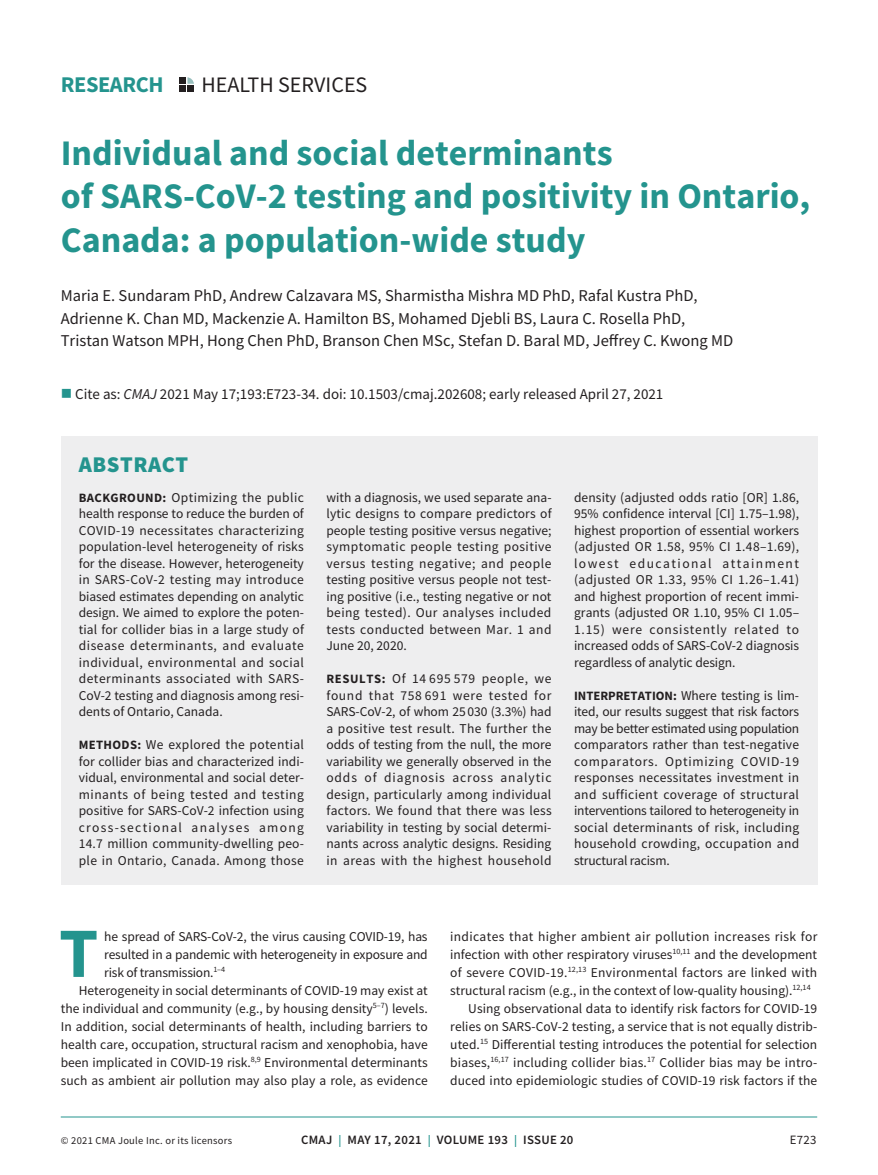
<style>
.page{position:relative;width:878px;height:1175px;background:#fff}
.page>*{position:absolute;margin:0;border:0;box-sizing:border-box;transform-origin:0 0}
.t1{font:700 70.65px "Source Sans Pro";color:#24948e}
.t2{font:700 36px/43.2px "Source Sans Pro";color:#24948e}
.t3{font:700 22.5px "Source Sans Pro";letter-spacing:-.02em;color:#24948e}
.t4{font:900 22.5px "Source Sans Pro";letter-spacing:.025em;color:#24948e}
.t5{font:22.05px "Source Sans Pro";color:#231f20}
.t6{font:16.5px/22.5px "Source Sans Pro";color:#231f20}
.t7{font:15px "Source Sans Pro";color:#231f20}
.t8{font:13.5px/16.5px "Source Sans Pro";letter-spacing:.005em;color:#231f20;text-align:justify}
.t9{font:13.5px "Source Sans Pro";letter-spacing:-.015em;color:#231f20}
.t10{font:13.5px "Source Sans Pro";letter-spacing:.025em;color:#231f20}
.t11{font:600 12.75px "Source Sans Pro";letter-spacing:.025em;color:#231f20}
.t12{font:12.75px "Source Sans Pro";color:#231f20}
.t13{font:10.5px "Source Sans Pro";letter-spacing:.025em;color:#231f20}
.s1{color:#24948e}
.s2{font-style:italic}
.s3{font-weight:700;font-size:12.75px}
.s4{font-size:12px;color:#24948e}
</style>
<div class="page">
<hr style="left:61px;top:1116px;width:756px;height:1px;background:#24948e">
<div style="left:179px;top:77px;width:7px;height:7px;background:#231f20"></div>
<div style="left:179px;top:85px;width:7px;height:7px;background:#231f20"></div>
<svg style="left:187px;top:77px;width:7px;height:7px"></svg>
<div style="left:187px;top:85px;width:7px;height:7px;background:#231f20"></div>
<div style="left:61px;top:436px;width:756px;height:449px;background:#eeeeef"></div>
<h3 class="t3" style="left:61px;top:69px;width:104px">RESEARCH</h3>
<h3 class="t5" style="left:201px;top:70px;width:167px">HEALTH SERVICES</h3>
<h2 class="t2" style="left:61px;top:131px;width:751px">Individual and social determinants<br>of SARS-CoV-2 testing and positivity in Ontario,<br>Canada: a population-wide study</h2>
<p class="t6" style="left:61px;top:284px;width:674px">Maria E. Sundaram PhD, Andrew Calzavara MS, Sharmistha Mishra MD PhD, Rafal Kustra PhD,<br>Adrienne K. Chan MD, Mackenzie A. Hamilton BS, Mohamed Djebli BS, Laura C. Rosella PhD,<br>Tristan Watson MPH, Hong Chen PhD, Branson Chen MSc, Stefan D. Baral MD, Jeffrey C. Kwong MD</p>
<p class="t7" style="left:61px;top:384px;width:604px"><span class="s1">■</span> Cite as: <span class="s2">CMAJ</span> 2021 May 17;193:E723-34. doi: 10.1503/cmaj.202608; early released April 27, 2021</p>
<h3 class="t4" style="left:79px;top:448px;width:111px">ABSTRACT</h3>
<p class="t8" style="left:79px;top:489px;width:227px"><span class="s3">BACKGROUND:</span> Optimizing the public health response to reduce the burden of COVID-19 necessitates characterizing population-level heterogeneity of risks for the disease. However, heterogeneity in SARS-CoV-2 testing may introduce biased estimates depending on analytic design. We aimed to explore the poten&shy;tial for collider bias in a large study of disease determinants, and evaluate individual, environmental and social determinants associated with SARS-CoV-2 testing and diagnosis among resi&shy;dents of Ontario, Canada.</p>
<p class="t8" style="left:79px;top:736px;width:227px"><span class="s3">METHODS:</span> We explored the potential for collider bias and characterized indi&shy;vidual, environmental and social deter&shy;minants of being tested and testing positive for SARS-CoV-2 infection using cross-sectional analyses among 14.7 million community-dwelling peo&shy;ple in Ontario, Canada. Among those</p>
<p class="t8" style="left:326px;top:489px;width:227px">with a diagnosis, we used separate ana&shy;lytic designs to compare predictors of people testing positive versus negative; symptomatic people testing positive versus testing negative; and people testing positive versus people not test&shy;ing positive (i.e., testing negative or not being tested). Our analyses included tests conducted between Mar. 1 and June 20, 2020.</p>
<p class="t8" style="left:326px;top:670px;width:227px"><span class="s3">RESULTS:</span> Of 14 695 579 people, we found that 758 691 were tested for SARS-CoV-2, of whom 25 030 (3.3%) had a positive test result. The further the odds of testing from the null, the more variability we generally observed in the odds of diagnosis across analytic design, particularly among individual factors. We found that there was less variability in testing by social determi&shy;nants across analytic designs. Residing in areas with the highest household</p>
<p class="t8" style="left:574px;top:489px;width:227px">density (adjusted odds ratio [OR] 1.86, 95% confidence interval [CI] 1.75–1.98), highest proportion of essential workers (adjusted OR 1.58, 95% CI 1.48–1.69), lowest educational attainment (adjusted OR 1.33, 95% CI 1.26–1.41) and highest proportion of recent immi&shy;grants (adjusted OR 1.10, 95% CI 1.05– 1.15) were consistently related to increased odds of SARS-CoV-2 diagnosis regardless of analytic design.</p>
<p class="t8" style="left:574px;top:687px;width:227px"><span class="s3">INTERPRETATION:</span> Where testing is lim&shy;ited, our results suggest that risk factors may be better estimated using population comparators rather than test-negative comparators. Optimizing COVID-19 responses necessitates investment in and sufficient coverage of structural interventions tailored to heterogeneity in social determinants of risk, including household crowding, occupation and structural racism.</p>
<h1 class="t1" style="left:59px;top:905px;width:41px">T</h1>
<p class="t8" style="left:104px;top:928px;width:325px">he spread of SARS-CoV-2, the virus causing COVID-19, has</p>
<p class="t9" style="left:104px;top:945px;width:325px">resulted in a pandemic with heterogeneity in exposure and</p>
<p class="t9" style="left:104px;top:963px;width:122px">risk of transmission.<sup>1–4</sup></p>
<p class="t8" style="left:79px;top:982px;width:350px">Heterogeneity in social determinants of COVID-19 may exist at</p>
<p class="t8" style="left:61px;top:1000px;width:368px">the individual and community (e.g., by housing density<sup>5–7</sup>) levels.</p>
<p class="t8" style="left:61px;top:1018px;width:368px">In addition, social determinants of health, including barriers to</p>
<p class="t8" style="left:61px;top:1036px;width:368px">health care, occupation, structural racism and xenophobia, have</p>
<p class="t8" style="left:61px;top:1054px;width:368px">been implicated in COVID-19 risk.<sup>8,9</sup> Environmental determinants</p>
<p class="t8" style="left:61px;top:1072px;width:368px">such as ambient air pollution may also play a role, as evidence</p>
<p class="t10" style="left:450px;top:927px;width:369px">indicates that higher ambient air pollution increases risk for</p>
<p class="t8" style="left:450px;top:946px;width:368px">infection with other respiratory viruses<sup>10,11</sup> and the development</p>
<p class="t8" style="left:450px;top:964px;width:368px">of severe COVID-19.<sup>12,13</sup> Environmental factors are linked with</p>
<p class="t8" style="left:450px;top:982px;width:362px">structural racism (e.g., in the context of low-quality housing).<sup>12,14</sup></p>
<p class="t8" style="left:468px;top:1000px;width:350px">Using observational data to identify risk factors for COVID-19</p>
<p class="t8" style="left:450px;top:1018px;width:368px">relies on SARS-CoV-2 testing, a service that is not equally distrib-</p>
<p class="t8" style="left:450px;top:1036px;width:368px">uted.<sup>15</sup> Differential testing introduces the potential for selection</p>
<p class="t8" style="left:450px;top:1054px;width:368px">biases,<sup>16,17</sup> including collider bias.<sup>17</sup> Collider bias may be intro-</p>
<p class="t8" style="left:450px;top:1072px;width:368px">duced into epidemiologic studies of COVID-19 risk factors if the</p>
<p class="t13" style="left:61px;top:1134px;width:173px">© 2021 CMA Joule Inc. or its licensors</p>
<p class="t11" style="left:301px;top:1131px;width:274px">CMAJ <span class="s4">|</span> MAY 17, 2021 <span class="s4">|</span> VOLUME 193 <span class="s4">|</span> ISSUE 20</p>
<p class="t12" style="left:789px;top:1132px;width:28px">E723</p>
</div>
